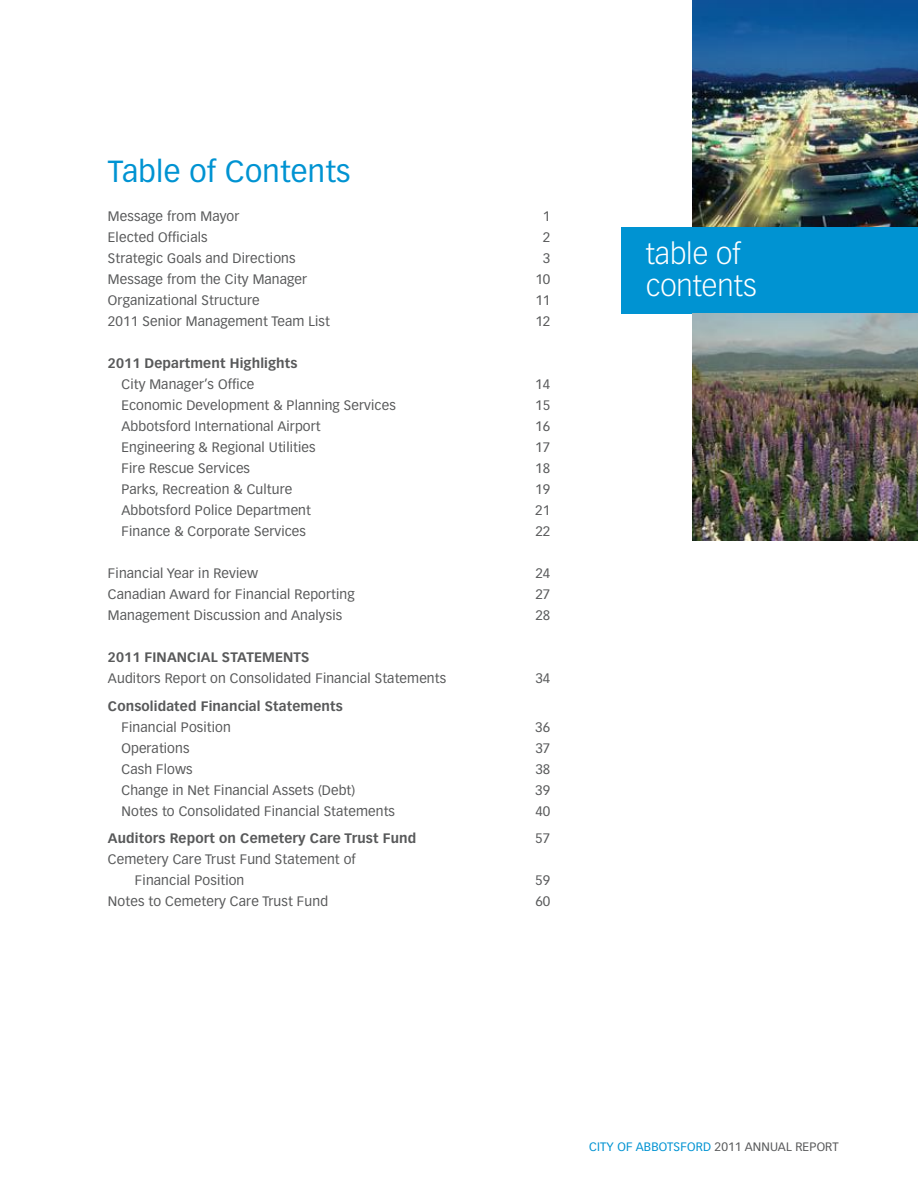
<style>
.page{position:relative;width:918px;height:1188px;background:#fff}
.page>*{position:absolute;margin:0;border:0;box-sizing:border-box;transform-origin:0 0}
.t1{font:30px "Vectora LT Std";letter-spacing:.01em;color:#0093d2}
.t2{font:300 29.25px/32.8px "Vectora LT Std";color:#fff}
.t3{font:13.5px/21px "Vectora LT Std";letter-spacing:.01em;color:#58595a}
.t4{font:700 13.5px "Vectora LT Std";letter-spacing:.01em;color:#58595a}
.t5{font:12px "Vectora LT Std";letter-spacing:.01em;color:#0093d2}
.s1{color:#58595a}
</style>
<div class="page">
<div style="left:621px;top:227px;width:297px;height:87px;background:#0093d2"></div>
<img style="left:692px;top:0;width:226px;height:227px">
<img style="left:692px;top:314px;width:226px;height:226px">
<h1 class="t1" style="left:108px;top:154px;width:244px">Table of Contents</h1>
<p class="t3" style="left:108px;top:206px;width:133px">Message from Mayor</p>
<p class="t3" style="left:543px;top:206px;width:9px">1</p>
<p class="t3" style="left:108px;top:227px;width:101px">Elected Officials</p>
<p class="t3" style="left:543px;top:227px;width:9px">2</p>
<p class="t3" style="left:108px;top:248px;width:189px">Strategic Goals and Directions</p>
<p class="t3" style="left:543px;top:248px;width:9px">3</p>
<p class="t3" style="left:108px;top:269px;width:201px">Message from the City Manager</p>
<p class="t3" style="left:535px;top:269px;width:17px">10</p>
<p class="t3" style="left:108px;top:290px;width:153px">Organizational Structure</p>
<p class="t3" style="left:535px;top:290px;width:17px">11</p>
<p class="t3" style="left:108px;top:311px;width:224px">2011 Senior Management Team List</p>
<p class="t3" style="left:535px;top:311px;width:17px">12</p>
<p class="t4" style="left:108px;top:355px;width:191px">2011 Department Highlights</p>
<p class="t3" style="left:121px;top:374px;width:134px">City Manager’s Office</p>
<p class="t3" style="left:535px;top:374px;width:17px">14</p>
<p class="t3" style="left:121px;top:395px;width:276px">Economic Development &amp; Planning Services</p>
<p class="t3" style="left:535px;top:395px;width:17px">15</p>
<p class="t3" style="left:121px;top:416px;width:201px">Abbotsford International Airport</p>
<p class="t3" style="left:535px;top:416px;width:17px">16</p>
<p class="t3" style="left:121px;top:437px;width:196px">Engineering &amp; Regional Utilities</p>
<p class="t3" style="left:535px;top:437px;width:17px">17</p>
<p class="t3" style="left:121px;top:458px;width:130px">Fire Rescue Services</p>
<p class="t3" style="left:535px;top:458px;width:17px">18</p>
<p class="t3" style="left:121px;top:479px;width:172px">Parks, Recreation &amp; Culture</p>
<p class="t3" style="left:535px;top:479px;width:17px">19</p>
<p class="t3" style="left:121px;top:500px;width:191px">Abbotsford Police Department</p>
<p class="t3" style="left:535px;top:500px;width:17px">21</p>
<p class="t3" style="left:121px;top:521px;width:186px">Finance &amp; Corporate Services</p>
<p class="t3" style="left:535px;top:521px;width:17px">22</p>
<p class="t3" style="left:108px;top:563px;width:152px">Financial Year in Review</p>
<p class="t3" style="left:535px;top:563px;width:17px">24</p>
<p class="t3" style="left:108px;top:584px;width:248px">Canadian Award for Financial Reporting</p>
<p class="t3" style="left:535px;top:584px;width:17px">27</p>
<p class="t3" style="left:108px;top:605px;width:236px">Management Discussion and Analysis</p>
<p class="t3" style="left:535px;top:605px;width:17px">28</p>
<p class="t4" style="left:108px;top:649px;width:203px">2011 FINANCIAL STATEMENTS</p>
<p class="t3" style="left:108px;top:668px;width:340px">Auditors Report on Consolidated Financial Statements</p>
<p class="t3" style="left:535px;top:668px;width:17px">34</p>
<p class="t4" style="left:108px;top:698px;width:236px">Consolidated Financial Statements</p>
<p class="t3" style="left:121px;top:717px;width:111px">Financial Position</p>
<p class="t3" style="left:535px;top:717px;width:17px">36</p>
<p class="t3" style="left:121px;top:738px;width:70px">Operations</p>
<p class="t3" style="left:535px;top:738px;width:17px">37</p>
<p class="t3" style="left:121px;top:759px;width:73px">Cash Flows</p>
<p class="t3" style="left:535px;top:759px;width:17px">38</p>
<p class="t3" style="left:121px;top:780px;width:235px">Change in Net Financial Assets (Debt)</p>
<p class="t3" style="left:535px;top:780px;width:17px">39</p>
<p class="t3" style="left:121px;top:801px;width:275px">Notes to Consolidated Financial Statements</p>
<p class="t3" style="left:535px;top:801px;width:17px">40</p>
<p class="t4" style="left:108px;top:831px;width:310px">Auditors Report on Cemetery Care Trust Fund</p>
<p class="t3" style="left:535px;top:828px;width:17px">57</p>
<p class="t3" style="left:135px;top:849px;width:222px;text-indent:-27px">Cemetery Care Trust Fund Statement of<br>Financial Position</p>
<p class="t3" style="left:535px;top:870px;width:17px">59</p>
<p class="t3" style="left:108px;top:891px;width:222px">Notes to Cemetery Care Trust Fund</p>
<p class="t3" style="left:535px;top:891px;width:17px">60</p>
<h2 class="t2" style="left:646px;top:237px;width:112px">table of contents</h2>
<p class="t5" style="left:589px;top:1139px;width:251px">CITY OF ABBOTSFORD <span class="s1">2011 ANNUAL REPORT</span></p>
</div>
